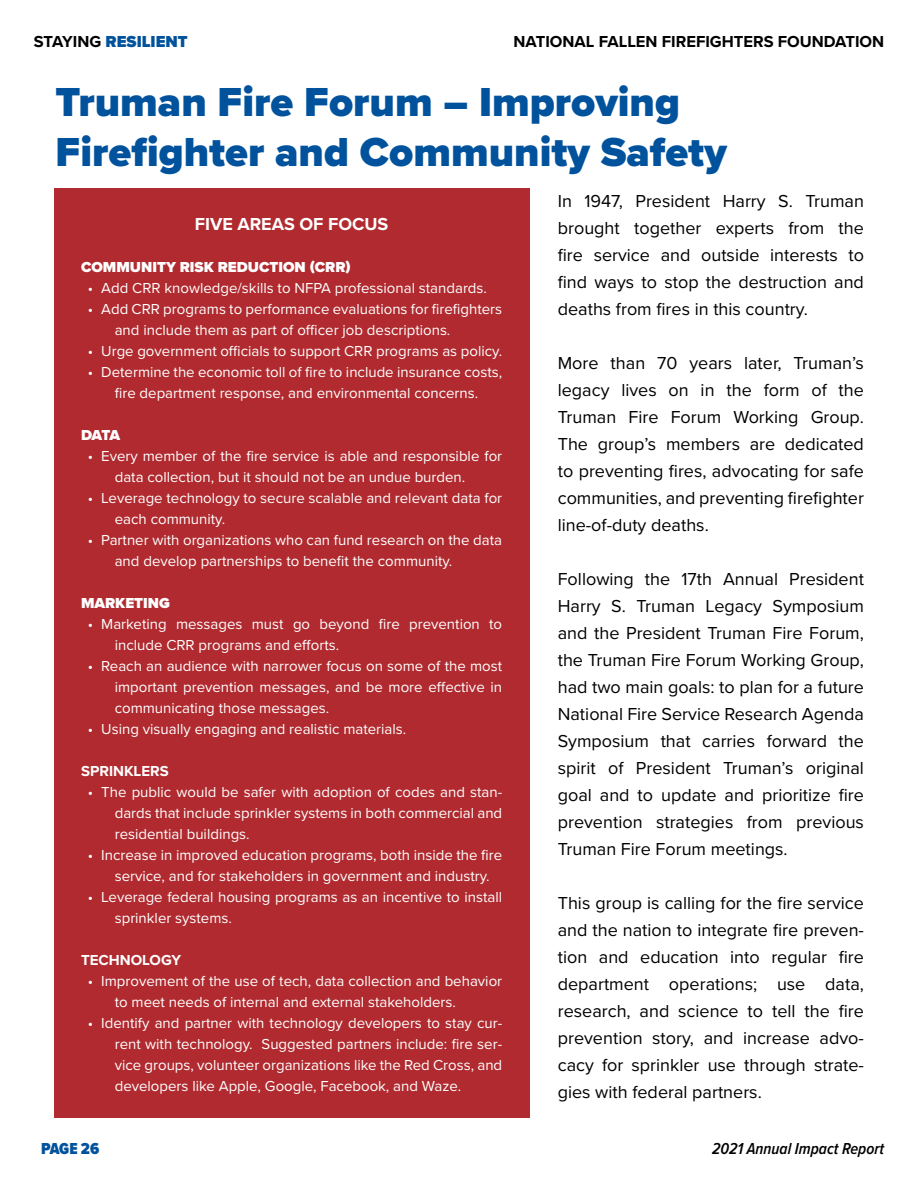
<style>
.page{position:relative;width:918px;height:1188px;background:#fff}
.page>*{position:absolute;margin:0;border:0;box-sizing:border-box;transform-origin:0 0}
.Page_Titles_NO_TOC{font:900 42px "Proxima Nova";color:#00529c}
.Main_Text_-_Black{font:18px/27px "Proxima Nova";color:#000;text-align:justify}
.Main_Text_-_White{font:700 18px "Proxima Nova";color:#fff}
.t1{font:700 16.5px "Proxima Nova";color:#000}
.t2{font:italic 600 16.5px "Proxima Nova Cond";color:#000}
.t3{font:900 16.5px "Proxima Nova";color:#00529c}
.t4{font:900 16.5px "Proxima Nova Cond";letter-spacing:-.01em;color:#00529c}
.t5{font:15px/21px "Proxima Nova";color:#fff}
.Sidebar_Text_-_White{font:900 15px "Proxima Nova";color:#fff}
.Sidebar_Text_-_White-2{font:700 15px "Proxima Nova";color:#fff}
.s1{font-weight:700;color:#000}
</style>
<div class="page">
<div style="left:54px;top:189px;width:475px;height:929px;background:#b02a2f"></div>
<p class="t3" style="left:34px;top:29px;width:156px"><span class="s1">STAYING</span> RESILIENT</p>
<p class="t1" style="left:514px;top:29px;width:372px">NATIONAL FALLEN FIREFIGHTERS FOUNDATION</p>
<p class="Page_Titles_NO_TOC" style="left:56px;top:70px;width:626px">Truman Fire Forum – Improving</p>
<p class="Page_Titles_NO_TOC" style="left:56px;top:121px;width:673px">Firefighter and Community Safety</p>
<p class="Main_Text_-_Black" style="left:558px;top:187px;width:308px">In 1947, President Harry S. Truman brought together experts from the fire service and outside interests to find ways to stop the destruction and deaths from fires in this country.</p>
<p class="Main_Text_-_Black" style="left:558px;top:349px;width:308px">More than 70 years later, Truman’s legacy lives on in the form of the Truman Fire Forum Working Group.<br>The group’s members are dedicated to preventing fires, advocating for safe communities, and preventing firefighter line-of-duty deaths.</p>
<p class="Main_Text_-_Black" style="left:558px;top:565px;width:308px">Following the 17th Annual President Harry S. Truman Legacy Symposium and the President Truman Fire Forum, the Truman Fire Forum Working Group, had two main goals: to plan for a future National Fire Service Research Agenda Symposium that carries forward the spirit of President Truman’s original goal and to update and prioritize fire prevention strategies from previous Truman Fire Forum meetings.</p>
<p class="Main_Text_-_Black" style="left:558px;top:889px;width:308px">This group is calling for the fire service and the nation to integrate fire preven&shy;tion and education into regular fire department operations; use data, research, and science to tell the fire prevention story, and increase advo&shy;cacy for sprinkler use through strate&shy;gies with federal partners.</p>
<p class="Main_Text_-_White" style="left:195px;top:211px;width:195px">FIVE AREAS OF FOCUS</p>
<p class="Sidebar_Text_-_White" style="left:81px;top:256px;width:271px">COMMUNITY RISK REDUCTION (CRR)</p>
<p class="t5" style="left:88px;top:277px;width:401px">• Add CRR knowledge/skills to NFPA professional standards.</p>
<p class="t5" style="left:115px;top:298px;width:389px;text-indent:-27px">• Add CRR programs to performance evaluations for firefighters and include them as part of officer job descriptions.</p>
<p class="t5" style="left:88px;top:340px;width:416px">• Urge government officials to support CRR programs as policy.</p>
<p class="t5" style="left:88px;top:361px;width:416px;text-align:center">• Determine the economic toll of fire to include insurance costs, fire department response, and environmental concerns.</p>
<p class="Sidebar_Text_-_White" style="left:81px;top:424px;width:41px">DATA</p>
<p class="t5" style="left:115px;top:445px;width:389px;text-indent:-27px">• Every member of the fire service is able and responsible for data collection, but it should not be an undue burden.</p>
<p class="t5" style="left:115px;top:487px;width:389px;text-indent:-27px">• Leverage technology to secure scalable and relevant data for each community.</p>
<p class="t5" style="left:115px;top:529px;width:389px;text-indent:-27px">• Partner with organizations who can fund research on the data and develop partnerships to benefit the community.</p>
<p class="Sidebar_Text_-_White" style="left:81px;top:592px;width:91px">MARKETING</p>
<p class="t5" style="left:115px;top:613px;width:389px;text-indent:-27px">• Marketing messages must go beyond fire prevention to include CRR programs and efforts.</p>
<p class="t5" style="left:115px;top:655px;width:389px;text-align:justify;text-indent:-27px">• Reach an audience with narrower focus on some of the most important prevention messages, and be more effective in communicating those messages.</p>
<p class="t5" style="left:88px;top:718px;width:320px">• Using visually engaging and realistic materials.</p>
<p class="Sidebar_Text_-_White-2" style="left:81px;top:760px;width:89px">SPRINKLERS</p>
<p class="t5" style="left:115px;top:781px;width:389px;text-align:justify;text-indent:-27px">• The public would be safer with adoption of codes and stan&shy;dards that include sprinkler systems in both commercial and residential buildings.</p>
<p class="t5" style="left:115px;top:844px;width:389px;text-indent:-27px">• Increase in improved education programs, both inside the fire service, and for stakeholders in government and industry.</p>
<p class="t5" style="left:115px;top:886px;width:389px;text-indent:-27px">• Leverage federal housing programs as an incentive to install sprinkler systems.</p>
<p class="Sidebar_Text_-_White-2" style="left:81px;top:949px;width:102px">TECHNOLOGY</p>
<p class="t5" style="left:115px;top:970px;width:389px;text-indent:-27px">• Improvement of the use of tech, data collection and behavior to meet needs of internal and external stakeholders.</p>
<p class="t5" style="left:115px;top:1012px;width:389px;text-align:justify;text-indent:-27px">• Identify and partner with technology developers to stay cur&shy;rent with technology. Suggested partners include: fire ser&shy;vice groups, volunteer organizations like the Red Cross, and developers like Apple, Google, Facebook, and Waze.</p>
<p class="t4" style="left:41px;top:1137px;width:60px">PAGE 26</p>
<p class="t2" style="left:712px;top:1137px;width:174px">2021 Annual Impact Report</p>
</div>
